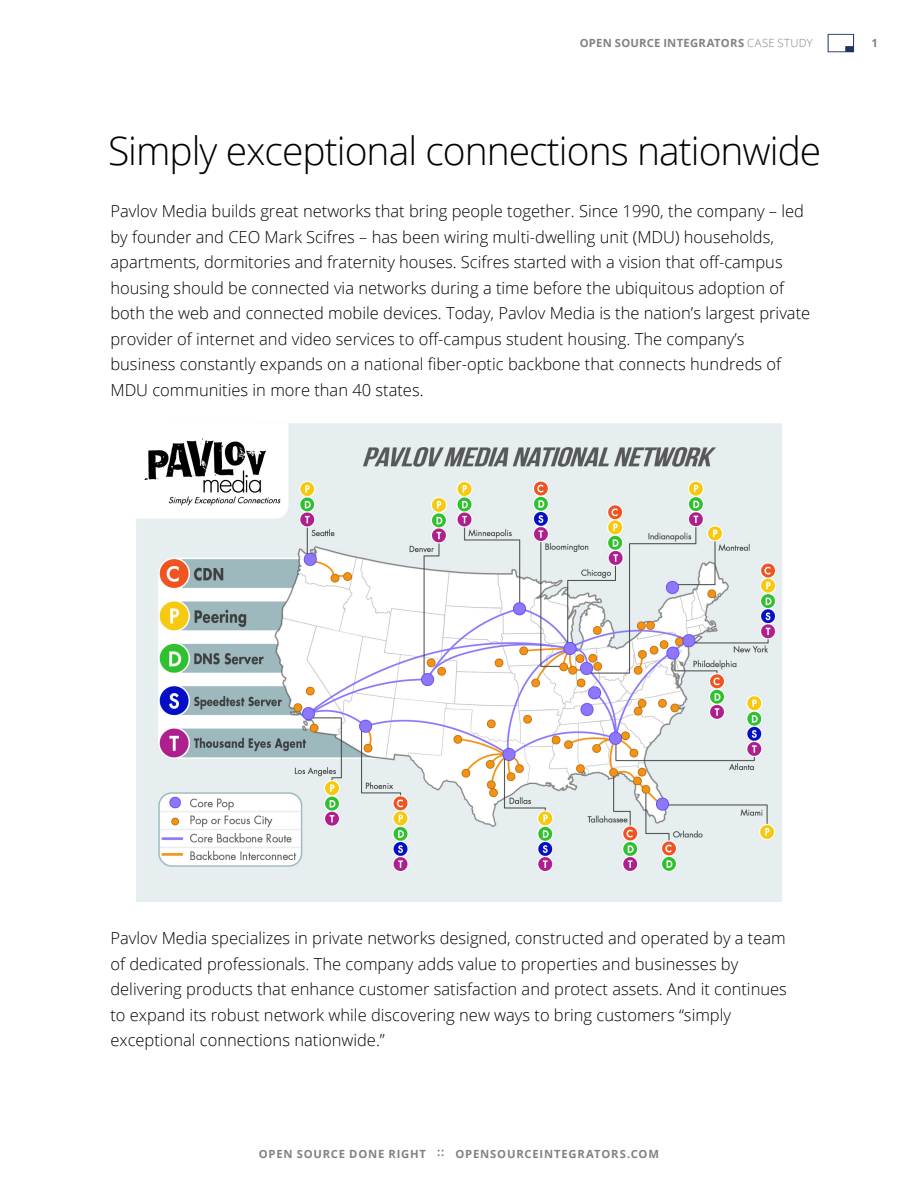
<style>
.page{position:relative;width:918px;height:1188px;background:#fff}
.page>*{position:absolute;margin:0;border:0;box-sizing:border-box;transform-origin:0 0}
.t1{font:300 39px "Open Sans";letter-spacing:-.025em;color:#000}
.t2{font:300 16.5px/25.5px "Open Sans";color:#000}
.t3{font:700 11.25px "Open Sans";letter-spacing:.07em;color:#808285}
.t4{font:700 11.25px "Open Sans";letter-spacing:.02em;color:#808285}
.s1{font-weight:300}
</style>
<div class="page">
<svg style="left:828px;top:34px;width:26px;height:18px"></svg>
<img style="left:137px;top:423px;width:644px;height:478px">
<p class="t4" style="left:580px;top:35px;width:234px">OPEN SOURCE INTEGRATORS <span class="s1">CASE STUDY</span></p>
<p class="t3" style="left:872px;top:35px;width:8px">1</p>
<h1 class="t1" style="left:108px;top:124px;width:715px">Simply exceptional connections nationwide</h1>
<p class="t2" style="left:110px;top:198px;width:701px">Pavlov Media builds great networks that bring people together. Since 1990, the company – led by founder and CEO Mark Scifres – has been wiring multi-dwelling unit (MDU) households, apartments, dormitories and fraternity houses. Scifres started with a vision that off-campus housing should be connected via networks during a time before the ubiquitous adoption of both the web and connected mobile devices. Today, Pavlov Media is the nation’s largest private provider of internet and video services to off-campus student housing. The company’s business constantly expands on a national fiber-optic backbone that connects hundreds of MDU communities in more than 40 states.</p>
<p class="t2" style="left:110px;top:925px;width:678px">Pavlov Media specializes in private networks designed, constructed and operated by a team of dedicated professionals. The company adds value to properties and businesses by delivering products that enhance customer satisfaction and protect assets. And it continues to expand its robust network while discovering new ways to bring customers “simply exceptional connections nationwide.”</p>
<p class="t3" style="left:259px;top:1146px;width:402px">OPEN SOURCE DONE RIGHT :: OPENSOURCEINTEGRATORS.COM</p>
</div>
